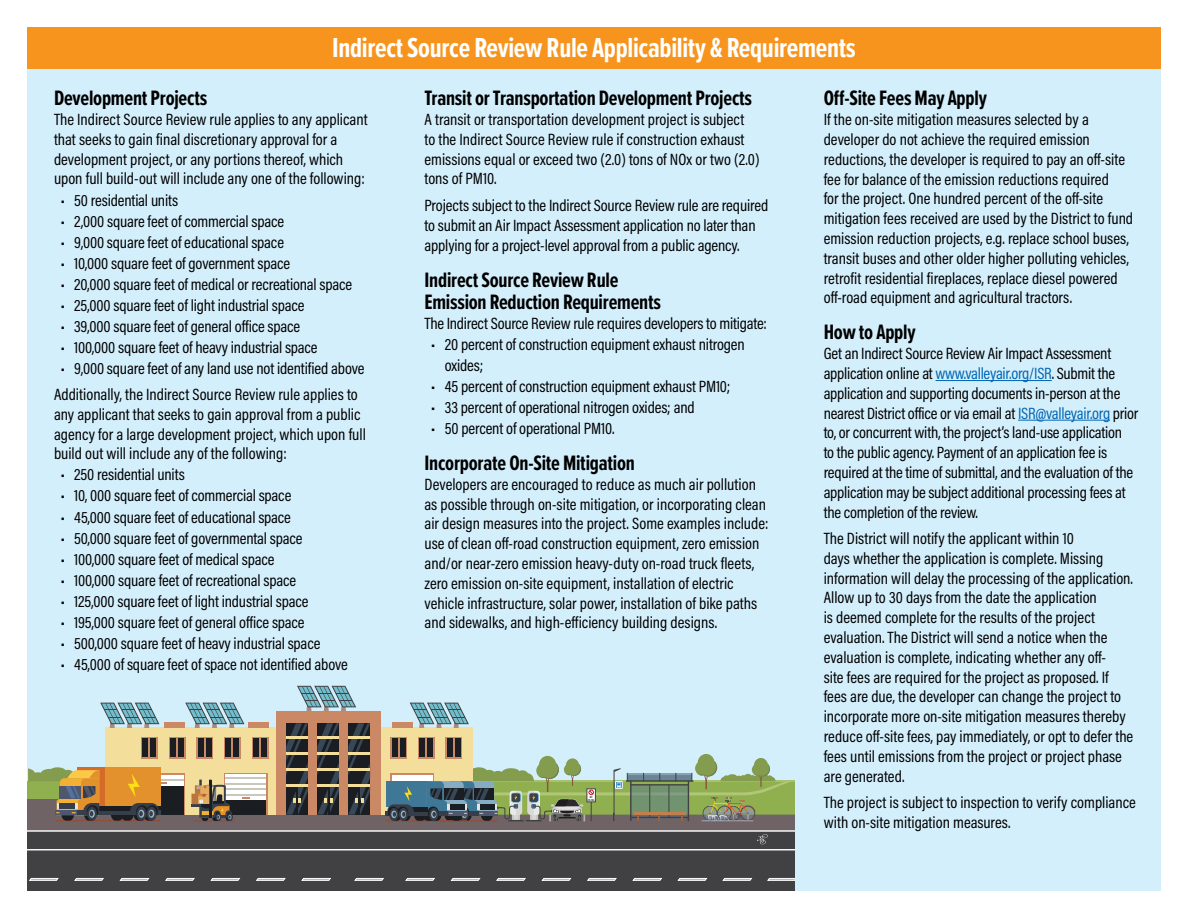
<style>
.page{position:relative;width:1188px;height:918px;background:#fff}
.page>*{position:absolute;margin:0;border:0;box-sizing:border-box;transform-origin:0 0}
.t1{font:700 28.5px "Proxima Nova Ex Cn";letter-spacing:-.01em;color:#fff}
.t2{font:700 21.6px/22.5px "Proxima Nova Ex Cn";letter-spacing:-.01em;color:#000}
.t3{font:16.5px/19.8px "Acumin Pro Cond";color:#000}
.t4{font:700 3px/2.5px "Proxima Nova Ex Cn";color:#414042;text-align:center}
.s1{color:#0066b3}
</style>
<div class="page">
<div style="left:27px;top:68px;width:1134px;height:823px;background:#d4effc"></div>
<hr style="left:936px;top:380px;width:116px;height:1px;background:#0066b3">
<hr style="left:1018px;top:420px;width:92px;height:1px;background:#0066b3">
<div style="left:27px;top:27px;width:1134px;height:41px;background:#f7941e"></div>
<div style="left:27px;top:869px;width:768px;height:22px;background:#414042"></div>
<svg style="left:405px;top:878px;width:31px;height:3px"></svg>
<svg style="left:450px;top:878px;width:31px;height:3px"></svg>
<svg style="left:496px;top:878px;width:30px;height:3px"></svg>
<svg style="left:541px;top:878px;width:31px;height:3px"></svg>
<svg style="left:586px;top:878px;width:31px;height:3px"></svg>
<svg style="left:632px;top:878px;width:31px;height:3px"></svg>
<svg style="left:677px;top:878px;width:31px;height:3px"></svg>
<svg style="left:722px;top:878px;width:31px;height:3px"></svg>
<svg style="left:767px;top:878px;width:28px;height:3px"></svg>
<svg style="left:74px;top:878px;width:31px;height:3px"></svg>
<svg style="left:28px;top:878px;width:31px;height:3px"></svg>
<svg style="left:119px;top:878px;width:31px;height:3px"></svg>
<svg style="left:164px;top:878px;width:31px;height:3px"></svg>
<svg style="left:210px;top:878px;width:31px;height:3px"></svg>
<svg style="left:255px;top:878px;width:31px;height:3px"></svg>
<svg style="left:301px;top:878px;width:31px;height:3px"></svg>
<svg style="left:354px;top:878px;width:31px;height:3px"></svg>
<svg style="left:27px;top:686px;width:768px;height:183px"></svg>
<h1 class="t1" style="left:332px;top:27px;width:525px">Indirect Source Review Rule Applicability &amp; Requirements</h1>
<h2 class="t2" style="left:54px;top:86px;width:155px">Development Projects</h2>
<p class="t3" style="left:54px;top:109px;width:315px">The Indirect Source Review rule applies to any applicant that seeks to gain final discretionary approval for a development project, or any portions thereof, which upon full build-out will include any one of the following:</p>
<p class="t3" style="left:61px;top:190px;width:119px">• 50 residential units</p>
<p class="t3" style="left:61px;top:211px;width:225px">• 2,000 square feet of commercial space</p>
<p class="t3" style="left:61px;top:232px;width:225px">• 9,000 square feet of educational space</p>
<p class="t3" style="left:61px;top:253px;width:231px">• 10,000 square feet of government space</p>
<p class="t3" style="left:61px;top:274px;width:293px">• 20,000 square feet of medical or recreational space</p>
<p class="t3" style="left:61px;top:295px;width:245px">• 25,000 square feet of light industrial space</p>
<p class="t3" style="left:61px;top:316px;width:241px">• 39,000 square feet of general office space</p>
<p class="t3" style="left:61px;top:337px;width:258px">• 100,000 square feet of heavy industrial space</p>
<p class="t3" style="left:54px;top:354px;width:312px;line-height:26.5px;text-align:center">• 9,000 square feet of any land use not identified above<br>Additionally, the Indirect Source Review rule applies to</p>
<p class="t3" style="left:54px;top:404px;width:313px">any applicant that seeks to gain approval from a public agency for a large development project, which upon full build out will include any of the following:</p>
<p class="t3" style="left:61px;top:465px;width:126px">• 250 residential units</p>
<p class="t3" style="left:61px;top:486px;width:232px">• 10, 000 square feet of commercial space</p>
<p class="t3" style="left:61px;top:507px;width:232px">• 45,000 square feet of educational space</p>
<p class="t3" style="left:61px;top:528px;width:243px">• 50,000 square feet of governmental space</p>
<p class="t3" style="left:61px;top:549px;width:215px">• 100,000 square feet of medical space</p>
<p class="t3" style="left:61px;top:570px;width:237px">• 100,000 square feet of recreational space</p>
<p class="t3" style="left:61px;top:591px;width:249px">• 125,000 square feet of light industrial space</p>
<p class="t3" style="left:61px;top:612px;width:245px">• 195,000 square feet of general office space</p>
<p class="t3" style="left:61px;top:633px;width:261px">• 500,000 square feet of heavy industrial space</p>
<p class="t3" style="left:61px;top:654px;width:289px">• 45,000 of square feet of space not identified above</p>
<h2 class="t2" style="left:424px;top:86px;width:329px">Transit or Transportation Development Projects</h2>
<p class="t3" style="left:424px;top:109px;width:337px">A transit or transportation development project is subject<br>to the Indirect Source Review rule if construction exhaust emissions equal or exceed two (2.0) tons of NOx or two (2.0) tons of PM10.</p>
<p class="t3" style="left:424px;top:195px;width:345px">Projects subject to the Indirect Source Review rule are required to submit an Air Impact Assessment application no later than applying for a project-level approval from a public agency.</p>
<h2 class="t2" style="left:424px;top:268px;width:238px">Indirect Source Review Rule<br>Emission Reduction Requirements</h2>
<p class="t3" style="left:424px;top:313px;width:344px">The Indirect Source Review rule requires developers to mitigate:</p>
<p class="t3" style="left:445px;top:333px;width:302px;line-height:21px;text-indent:-13px">• 20 percent of construction equipment exhaust nitrogen oxides;</p>
<p class="t3" style="left:431px;top:376px;width:301px">• 45 percent of construction equipment exhaust PM10;</p>
<p class="t3" style="left:431px;top:397px;width:265px">• 33 percent of operational nitrogen oxides; and</p>
<p class="t3" style="left:431px;top:418px;width:185px">• 50 percent of operational PM10.</p>
<h2 class="t2" style="left:424px;top:451px;width:212px">Incorporate On-Site Mitigation</h2>
<p class="t3" style="left:424px;top:474px;width:345px">Developers are encouraged to reduce as much air pollution as possible through on-site mitigation, or incorporating clean air design measures into the project. Some examples include: use of clean off-road construction equipment, zero emission and/or near-zero emission heavy-duty on-road truck fleets, zero emission on-site equipment, installation of electric vehicle infrastructure, solar power, installation of bike paths and sidewalks, and high-efficiency building designs.</p>
<p class="t4" style="left:588px;top:796px;width:8px">NO<br>IDLING</p>
<h2 class="t2" style="left:824px;top:86px;width:165px">Off-Site Fees May Apply</h2>
<p class="t3" style="left:824px;top:109px;width:311px">If the on-site mitigation measures selected by a developer do not achieve the required emission reductions, the developer is required to pay an off-site fee for balance of the emission reductions required<br>for the project. One hundred percent of the off-site mitigation fees received are used by the District to fund emission reduction projects, e.g. replace school buses, transit buses and other older higher polluting vehicles, retrofit residential fireplaces, replace diesel powered off-road equipment and agricultural tractors.</p>
<h2 class="t2" style="left:824px;top:320px;width:93px">How to Apply</h2>
<p class="t3" style="left:824px;top:343px;width:316px">Get an Indirect Source Review Air Impact Assessment application online at <span class="s1">www.valleyair.org/ISR</span>. Submit the application and supporting documents in-person at the nearest District office or via email at <span class="s1">ISR@valleyair.org</span> prior to, or concurrent with, the project’s land-use application<br>to the public agency. Payment of an application fee is required at the time of submittal, and the evaluation of the application may be subject additional processing fees at the completion of the review.</p>
<p class="t3" style="left:824px;top:528px;width:311px">The District will notify the applicant within 10<br>days whether the application is complete. Missing information will delay the processing of the application.<br>Allow up to 30 days from the date the application<br>is deemed complete for the results of the project evaluation. The District will send a notice when the evaluation is complete, indicating whether any off-<br>site fees are required for the project as proposed. If fees are due, the developer can change the project to incorporate more on-site mitigation measures thereby reduce off-site fees, pay immediately, or opt to defer the fees until emissions from the project or project phase are generated.</p>
<p class="t3" style="left:824px;top:792px;width:314px">The project is subject to inspection to verify compliance with on-site mitigation measures.</p>
</div>
